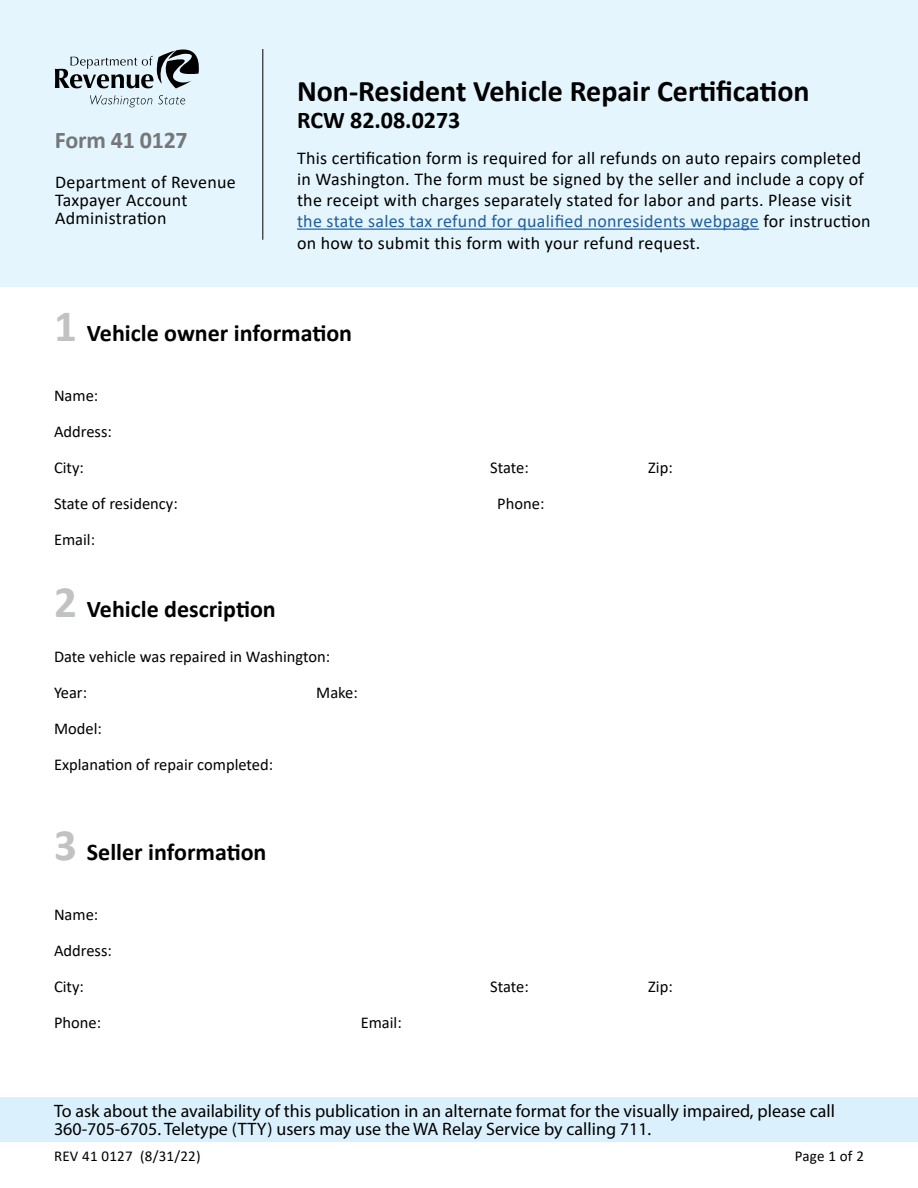
<style>
.page{position:relative;width:918px;height:1188px;background:#fff}
.page>*{position:absolute;margin:0;border:0;box-sizing:border-box;transform-origin:0 0}
.Heading_1__Title_of{font:700 30px "Calibri";color:#000}
.section_heading{font:700 24px "Calibri";color:#000}
.Heading_1__Title_of-2{font:700 24px "Calibri";color:#000}
.Form_number_at_top{font:700 24px "Calibri";letter-spacing:-.01em;color:#757779}
.Heading_1__Title_of-3{font:18px/21.3px "Calibri";letter-spacing:.015em;color:#000}
.t1{font:18px "Myriad Pro";color:#000}
.Normal__P{font:18px/18px "Calibri";letter-spacing:.015em;color:#000}
.section_heading-2{font:16.5px/36px "Calibri";color:#000}
.t2{font:15px "Calibri";letter-spacing:.015em;color:#000}
.s1{color:#215e9e}
.s2{font-size:45px;color:#c0c2c4}
</style>
<div class="page">
<div style="left:0;top:0;width:918px;height:286px;background:#e4f5fd"></div>
<hr style="left:297px;top:229px;width:462px;height:1px;background:#215e9e">
<svg style="left:90px;top:95px;width:62px;height:12px"></svg>
<svg style="left:158px;top:95px;width:27px;height:9px"></svg>
<svg style="left:55px;top:49px;width:144px;height:39px"></svg>
<hr style="left:262px;top:49px;width:1px;height:191px;background:#000">
<div style="left:0;top:1097px;width:918px;height:44px;background:#daf1fd"></div>
<p class="Form_number_at_top" style="left:55px;top:123px;width:134px">Form 41 0127</p>
<p class="Normal__P" style="left:55px;top:172px;width:182px">Department of Revenue<br>Taxpayer Account<br>Administration</p>
<h1 class="Heading_1__Title_of" style="left:297px;top:69px;width:514px">Non-Resident Vehicle Repair Certification</h1>
<h1 class="Heading_1__Title_of-2" style="left:297px;top:103px;width:165px">RCW 82.08.0273</h1>
<h1 class="Heading_1__Title_of-3" style="left:297px;top:146px;width:575px">This certification form is required for all refunds on auto repairs completed in Washington. The form must be signed by the seller and include a copy of the receipt with charges separately stated for labor and parts. Please visit <span class="s1">the state sales tax refund for qualified nonresidents webpage</span> for instruction on how to submit this form with your refund request.</h1>
<p class="section_heading" style="left:54px;top:316px;width:300px"><span class="s2">1</span> Vehicle owner information</p>
<p class="section_heading-2" style="left:54px;top:377px;width:46px">Name:</p>
<p class="section_heading-2" style="left:54px;top:413px;width:59px">Address:<br>City:</p>
<p class="section_heading-2" style="left:490px;top:449px;width:40px">State:</p>
<p class="section_heading-2" style="left:648px;top:449px;width:26px">Zip:</p>
<p class="section_heading-2" style="left:54px;top:485px;width:125px">State of residency:</p>
<p class="section_heading-2" style="left:497px;top:485px;width:49px">Phone:</p>
<p class="section_heading-2" style="left:54px;top:521px;width:43px">Email:</p>
<p class="section_heading" style="left:54px;top:592px;width:223px"><span class="s2">2</span> Vehicle description</p>
<p class="section_heading-2" style="left:54px;top:638px;width:278px">Date vehicle was repaired in Washington:</p>
<p class="section_heading-2" style="left:54px;top:674px;width:35px">Year:</p>
<p class="section_heading-2" style="left:316px;top:674px;width:43px">Make:</p>
<p class="section_heading-2" style="left:54px;top:710px;width:221px">Model:<br>Explanation of repair completed:</p>
<p class="section_heading" style="left:54px;top:835px;width:214px"><span class="s2">3</span> Seller information</p>
<p class="section_heading-2" style="left:54px;top:896px;width:46px">Name:</p>
<p class="section_heading-2" style="left:54px;top:932px;width:59px">Address:<br>City:</p>
<p class="section_heading-2" style="left:54px;top:1004px;width:49px">Phone:</p>
<p class="section_heading-2" style="left:361px;top:1004px;width:43px">Email:</p>
<p class="section_heading-2" style="left:490px;top:968px;width:40px">State:</p>
<p class="section_heading-2" style="left:648px;top:968px;width:26px">Zip:</p>
<p class="t1" style="left:54px;top:1100px;width:782px">To ask about the availability of this publication in an alternate format for the visually impaired, please call</p>
<p class="t1" style="left:54px;top:1118px;width:599px">360-705-6705. Teletype (TTY) users may use the WA Relay Service by calling 711.</p>
<p class="t2" style="left:54px;top:1145px;width:148px">REV 41 0127 (8/31/22)</p>
<p class="t2" style="left:795px;top:1145px;width:71px">Page 1 of 2</p>
</div>
